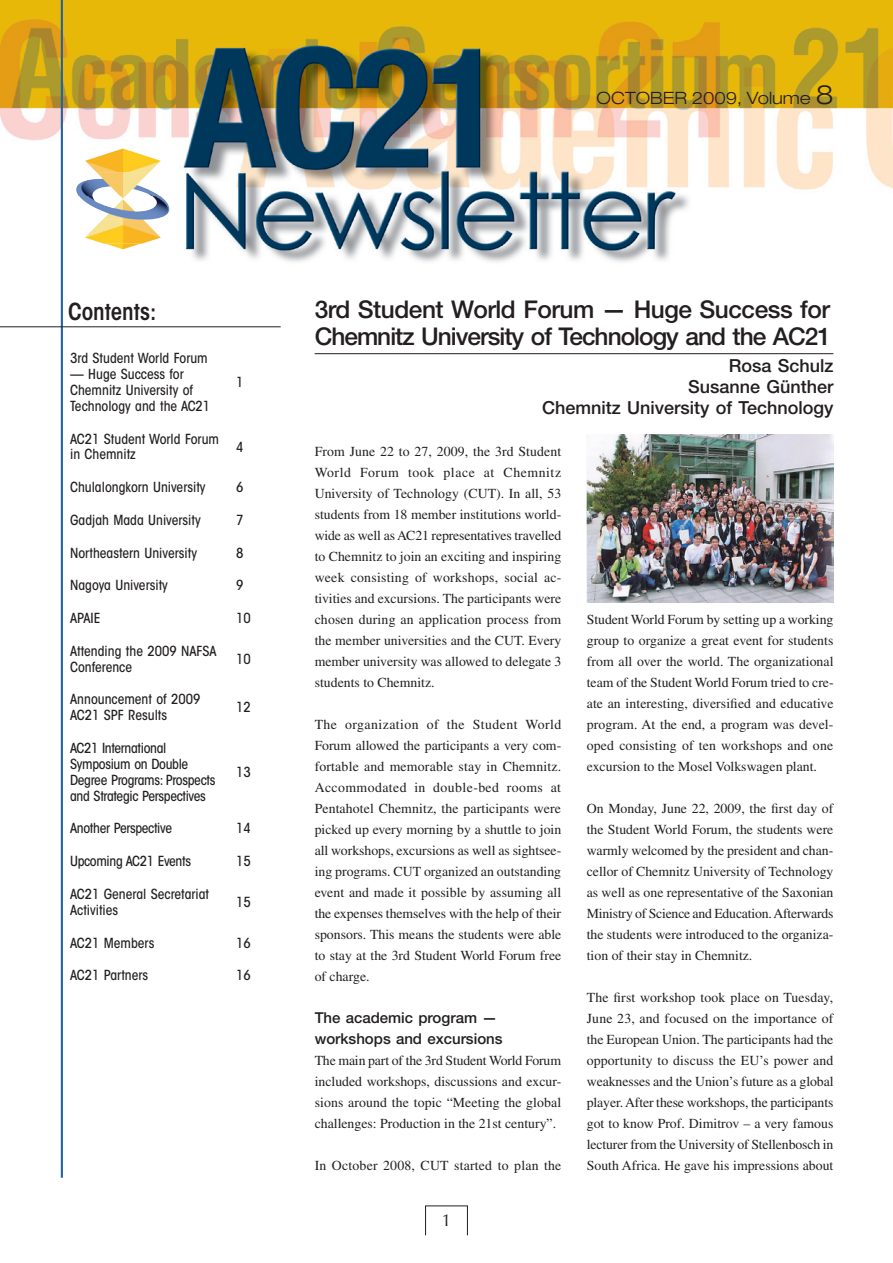
<style>
.page{position:relative;width:893px;height:1263px;background:#fff}
.page>*{position:absolute;margin:0;border:0;box-sizing:border-box;transform-origin:0 0}
.t1{font:500 24.45px/27px "Helvetica Neue LT Std";letter-spacing:-.04em;color:#231f20}
.t2{font:600 condensed 23.25px "ITC Avant Garde Std";color:#231f20}
.t3{font:500 18px/21px "Helvetica Neue LT Std";color:#231f20;text-align:right}
.t4{font:300 expanded 16.95px "Helvetica Neue LT Std";color:#231f20}
.t5{font:16.95px "Optima LT Std";color:#231f20}
.t6{font:500 15px/21px "Helvetica Neue LT Std";color:#231f20}
.t7{font:13.8px/21px "Times LT Std";color:#231f20;text-align:justify}
.t8{font:500 condensed 13.8px/15.9px "ITC Avant Garde Std";color:#231f20}
.t9{font:500 condensed 13.8px/15.9px "ITC Avant Garde Std";letter-spacing:-.025em;color:#231f20}
.s1{font-size:26.55px}
</style>
<div class="page">
<div style="left:425px;top:1206px;width:43px;height:29px;border:1px solid #231f20"></div>
<img style="left:0;top:0;width:893px;height:273px">
<img style="left:85px;top:148px;width:76px;height:24px">
<img style="left:76px;top:172px;width:84px;height:24px">
<img style="left:79px;top:196px;width:90px;height:24px">
<img style="left:85px;top:220px;width:76px;height:24px">
<img style="left:104px;top:244px;width:38px;height:6px">
<hr style="left:61px;top:0;width:2px;height:1178px;background:#26629d">
<hr style="left:0;top:327px;width:281px;height:1px;background:#231f20">
<hr style="left:315px;top:353px;width:518px;height:1px;background:#231f20">
<img style="left:587px;top:435px;width:246px;height:168px">
<p class="t4" style="left:597px;top:88px;width:238px">OCTOBER 2009, Volume <span class="s1">8</span></p>
<h2 class="t2" style="left:68px;top:297px;width:90px">Contents:</h2>
<p class="t8" style="left:70px;top:350px;width:139px">3rd Student World Forum</p>
<p class="t8" style="left:70px;top:366px;width:142px">— Huge Success for<br>Chemnitz University of<br>Technology and the AC21</p>
<p class="t8" style="left:236px;top:374px;width:9px">1</p>
<p class="t8" style="left:70px;top:431px;width:150px">AC21 Student World Forum in Chemnitz</p>
<p class="t8" style="left:236px;top:439px;width:9px">4</p>
<p class="t8" style="left:70px;top:479px;width:137px">Chulalongkorn University</p>
<p class="t8" style="left:236px;top:479px;width:9px">6</p>
<p class="t8" style="left:70px;top:512px;width:132px">Gadjah Mada University</p>
<p class="t8" style="left:236px;top:512px;width:9px">7</p>
<p class="t8" style="left:70px;top:545px;width:128px">Northeastern University</p>
<p class="t8" style="left:236px;top:545px;width:9px">8</p>
<p class="t8" style="left:70px;top:577px;width:99px">Nagoya University</p>
<p class="t8" style="left:236px;top:577px;width:9px">9</p>
<p class="t8" style="left:70px;top:610px;width:32px">APAIE</p>
<p class="t8" style="left:236px;top:610px;width:16px">10</p>
<p class="t8" style="left:70px;top:643px;width:148px">Attending the 2009 NAFSA<br>Conference</p>
<p class="t8" style="left:236px;top:651px;width:16px">10</p>
<p class="t8" style="left:70px;top:691px;width:132px">Announcement of 2009<br>AC21 SPF Results</p>
<p class="t8" style="left:236px;top:699px;width:16px">12</p>
<p class="t9" style="left:70px;top:740px;width:147px">AC21 International<br>Symposium on Double<br>Degree Programs: Prospects and Strategic Perspectives</p>
<p class="t8" style="left:236px;top:764px;width:16px">13</p>
<p class="t9" style="left:70px;top:820px;width:103px">Another Perspective</p>
<p class="t8" style="left:236px;top:820px;width:16px">14</p>
<p class="t9" style="left:70px;top:853px;width:122px">Upcoming AC21 Events</p>
<p class="t8" style="left:236px;top:853px;width:16px">15</p>
<p class="t8" style="left:70px;top:886px;width:141px">AC21 General Secretariat<br>Activities</p>
<p class="t8" style="left:236px;top:894px;width:16px">15</p>
<p class="t8" style="left:70px;top:934px;width:86px">AC21 Members</p>
<p class="t8" style="left:236px;top:934px;width:16px">16</p>
<p class="t8" style="left:70px;top:967px;width:80px">AC21 Partners</p>
<p class="t8" style="left:236px;top:967px;width:16px">16</p>
<h1 class="t1" style="left:315px;top:295px;width:518px">3rd Student World Forum — Huge Success for<br>Chemnitz University of Technology and the AC21</h1>
<h3 class="t3" style="left:542px;top:355px;width:293px">Rosa Schulz<br>Susanne Günther<br>Chemnitz University of Technology</h3>
<p class="t7" style="left:315px;top:440px;width:248px">From June 22 to 27, 2009, the 3rd Student World Forum took place at Chemnitz University of Technology (CUT). In all, 53 students from 18 member institutions world&shy;wide as well as AC21 representatives travelled to Chemnitz to join an exciting and inspiring week consisting of workshops, social ac&shy;tivities and excursions. The participants were chosen during an application process from the member universities and the CUT. Every member university was allowed to delegate 3 students to Chemnitz.</p>
<p class="t7" style="left:315px;top:713px;width:248px">The organization of the Student World Forum allowed the participants a very com&shy;fortable and memorable stay in Chemnitz.<br>Accommodated in double-bed rooms at Pentahotel Chemnitz, the participants were picked up every morning by a shuttle to join all workshops, excursions as well as sightsee&shy;ing programs. CUT organized an outstanding event and made it possible by assuming all the expenses themselves with the help of their sponsors. This means the students were able to stay at the 3rd Student World Forum free of charge.</p>
<p class="t6" style="left:315px;top:1007px;width:189px">The academic program — workshops and excursions</p>
<p class="t7" style="left:315px;top:1049px;width:248px">The main part of the 3rd Student World Forum included workshops, discussions and excur&shy;sions around the topic “Meeting the global challenges: Production in the 21st century”.</p>
<p class="t7" style="left:315px;top:1154px;width:248px">In October 2008, CUT started to plan the</p>
<p class="t5" style="left:442px;top:1210px;width:11px">1</p>
<p class="t7" style="left:587px;top:608px;width:248px">Student World Forum by setting up a working group to organize a great event for students from all over the world. The organizational team of the Student World Forum tried to cre&shy;ate an interesting, diversified and educative program. At the end, a program was devel&shy;oped consisting of ten workshops and one excursion to the Mosel Volkswagen plant.</p>
<p class="t7" style="left:587px;top:797px;width:248px">On Monday, June 22, 2009, the first day of the Student World Forum, the students were warmly welcomed by the president and chan&shy;cellor of Chemnitz University of Technology as well as one representative of the Saxonian Ministry of Science and Education. Afterwards the students were introduced to the organiza&shy;tion of their stay in Chemnitz.</p>
<p class="t7" style="left:587px;top:986px;width:248px">The first workshop took place on Tuesday, June 23, and focused on the importance of the European Union. The participants had the opportunity to discuss the EU’s power and weaknesses and the Union’s future as a global player. After these workshops, the participants got to know Prof. Dimitrov – a very famous lecturer from the University of Stellenbosch in South Africa. He gave his impressions about</p>
</div>
